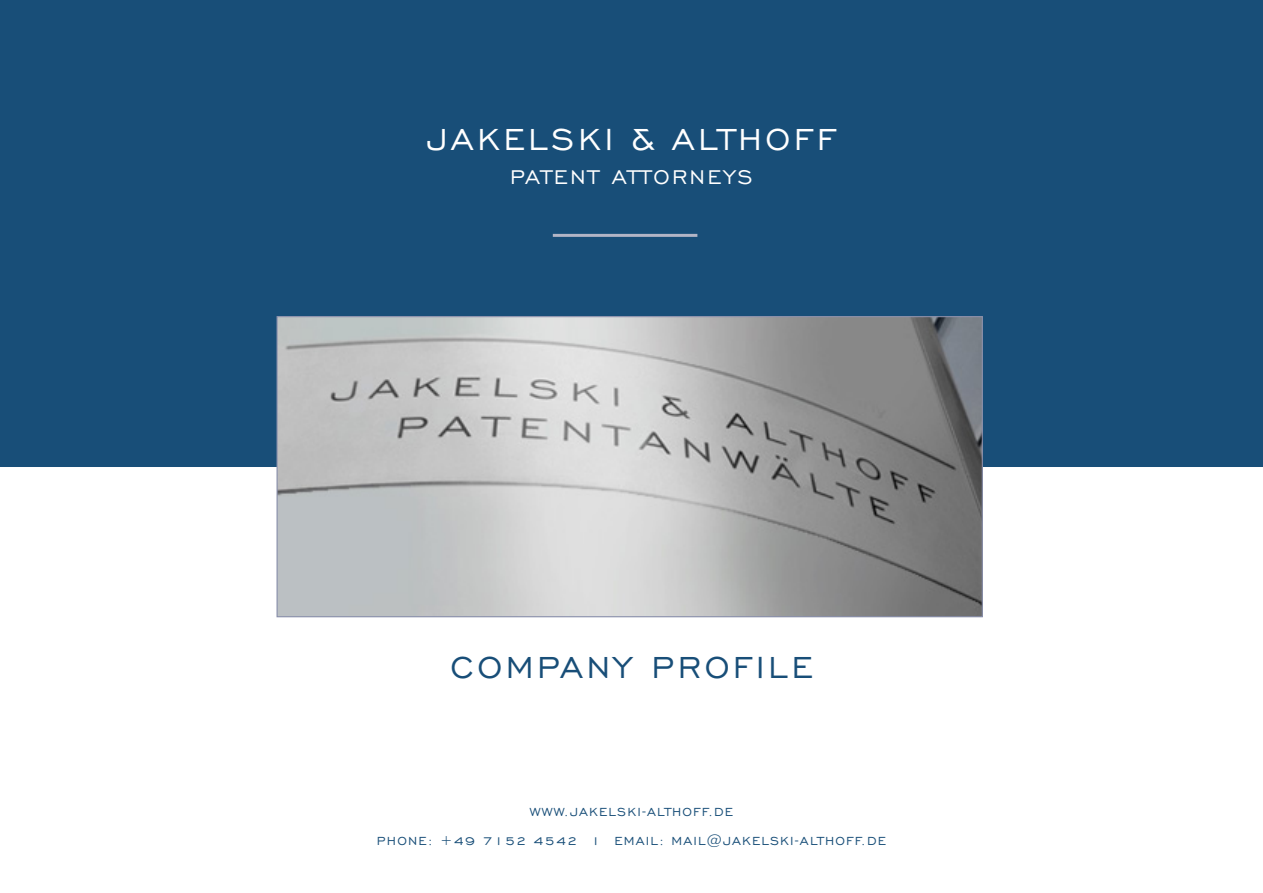
<style>
.page{position:relative;width:1263px;height:893px;background:#fff}
.page>*{position:absolute;margin:0;border:0;box-sizing:border-box;transform-origin:0 0}
._02_Headline{font:39px "Engravers Gothic BT";letter-spacing:.09em;color:#fff}
._02_Headline-2{font:39px "Engravers Gothic BT";letter-spacing:.09em;color:#184e78}
._02_Headline-3{font:25.5px "Engravers Gothic BT";letter-spacing:.09em;color:#fff}
.t1{font:15px "Engravers Gothic BT";letter-spacing:.08em;color:#184e78}
</style>
<div class="page">
<div style="left:0;top:0;width:1263px;height:466px;background:#184e78"></div>
<img style="left:278px;top:318px;width:703px;height:297px">
<hr style="left:553px;top:234px;width:144px;height:3px;background:#b2b5c6">
<p class="_02_Headline" style="left:427px;top:117px;width:410px">JAKELSKI &amp; ALTHOFF</p>
<p class="_02_Headline-3" style="left:510px;top:163px;width:244px">PATENT ATTORNEYS</p>
<p class="_02_Headline-2" style="left:450px;top:645px;width:364px">COMPANY PROFILE</p>
<p class="t1" style="left:530px;top:804px;width:205px">WWW.JAKELSKI-ALTHOFF.DE</p>
<p class="t1" style="left:377px;top:832px;width:510px">PHONE: +49 7152 4542 1 EMAIL: MAIL@JAKELSKI-ALTHOFF.DE</p>
</div>
